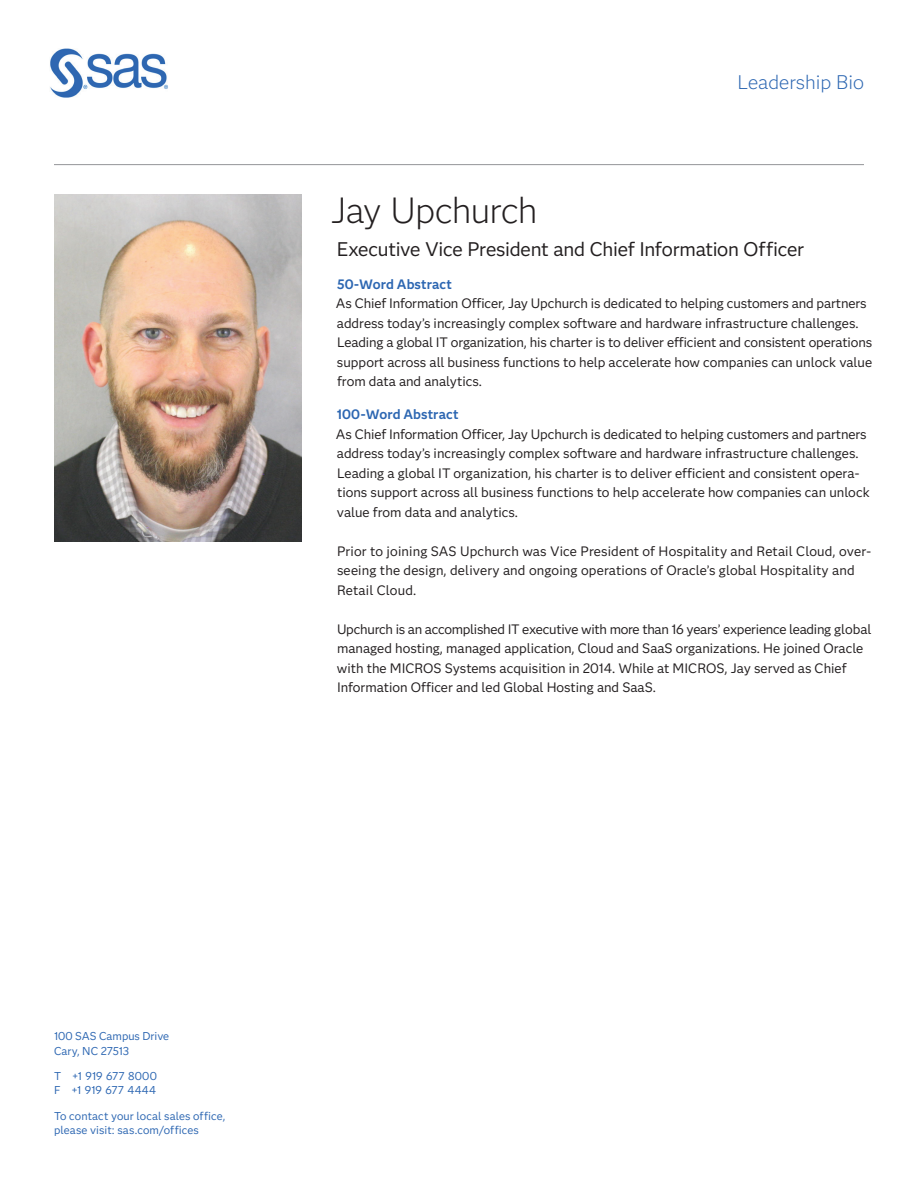
<style>
.page{position:relative;width:918px;height:1188px;background:#fff}
.page>*{position:absolute;margin:0;border:0;box-sizing:border-box;transform-origin:0 0}
.t1{font:300 36px "Anova";letter-spacing:-.025em;color:#231f20}
.t2{font:19.5px "Anova";letter-spacing:-.015em;color:#231f20}
.t3{font:300 19.5px "Anova";color:#2d67b2}
.t4{font:13.5px/19.5px "Anova";color:#231f20}
.t5{font:700 13.5px "Anova";letter-spacing:.005em;color:#2d67b2}
.t6{font:11.25px/14.2px "Anova";letter-spacing:.005em;color:#2d67b2}
</style>
<div class="page">
<hr style="left:54px;top:164px;width:810px;height:1px;background:#939598">
<img style="left:54px;top:195px;width:247px;height:347px">
<img style="left:50px;top:48px;width:118px;height:49px">
<h2 class="t3" style="left:738px;top:69px;width:128px">Leadership Bio</h2>
<h1 class="t1" style="left:331px;top:185px;width:208px">Jay Upchurch</h1>
<h2 class="t2" style="left:337px;top:235px;width:469px">Executive Vice President and Chief Information Officer</h2>
<p class="t5" style="left:337px;top:274px;width:116px">50-Word Abstract</p>
<p class="t4" style="left:336px;top:293px;width:538px">As Chief Information Officer, Jay Upchurch is dedicated to helping customers and partners address today’s increasingly complex software and hardware infrastructure challenges.<br>Leading a global IT organization, his charter is to deliver efficient and consistent operations support across all business functions to help accelerate how companies can unlock value from data and analytics.</p>
<p class="t5" style="left:337px;top:404px;width:123px">100-Word Abstract</p>
<p class="t4" style="left:336px;top:424px;width:535px">As Chief Information Officer, Jay Upchurch is dedicated to helping customers and partners address today’s increasingly complex software and hardware infrastructure challenges.<br>Leading a global IT organization, his charter is to deliver efficient and consistent opera&shy;tions support across all business functions to help accelerate how companies can unlock value from data and analytics.</p>
<p class="t4" style="left:337px;top:540px;width:536px">Prior to joining SAS Upchurch was Vice President of Hospitality and Retail Cloud, over&shy;seeing the design, delivery and ongoing operations of Oracle’s global Hospitality and<br>Retail Cloud.</p>
<p class="t4" style="left:337px;top:618px;width:536px">Upchurch is an accomplished IT executive with more than 16 years’ experience leading global managed hosting, managed application, Cloud and SaaS organizations. He joined Oracle with the MICROS Systems acquisition in 2014. While at MICROS, Jay served as Chief Information Officer and led Global Hosting and SaaS.</p>
<p class="t6" style="left:54px;top:1029px;width:117px">100 SAS Campus Drive<br>Cary, NC 27513</p>
<p class="t6" style="left:54px;top:1068px;width:104px">T +1 919 677 8000<br>F +1 919 677 4444</p>
<p class="t6" style="left:54px;top:1108px;width:173px">To contact your local sales office, please visit: sas.com/offices</p>
</div>
